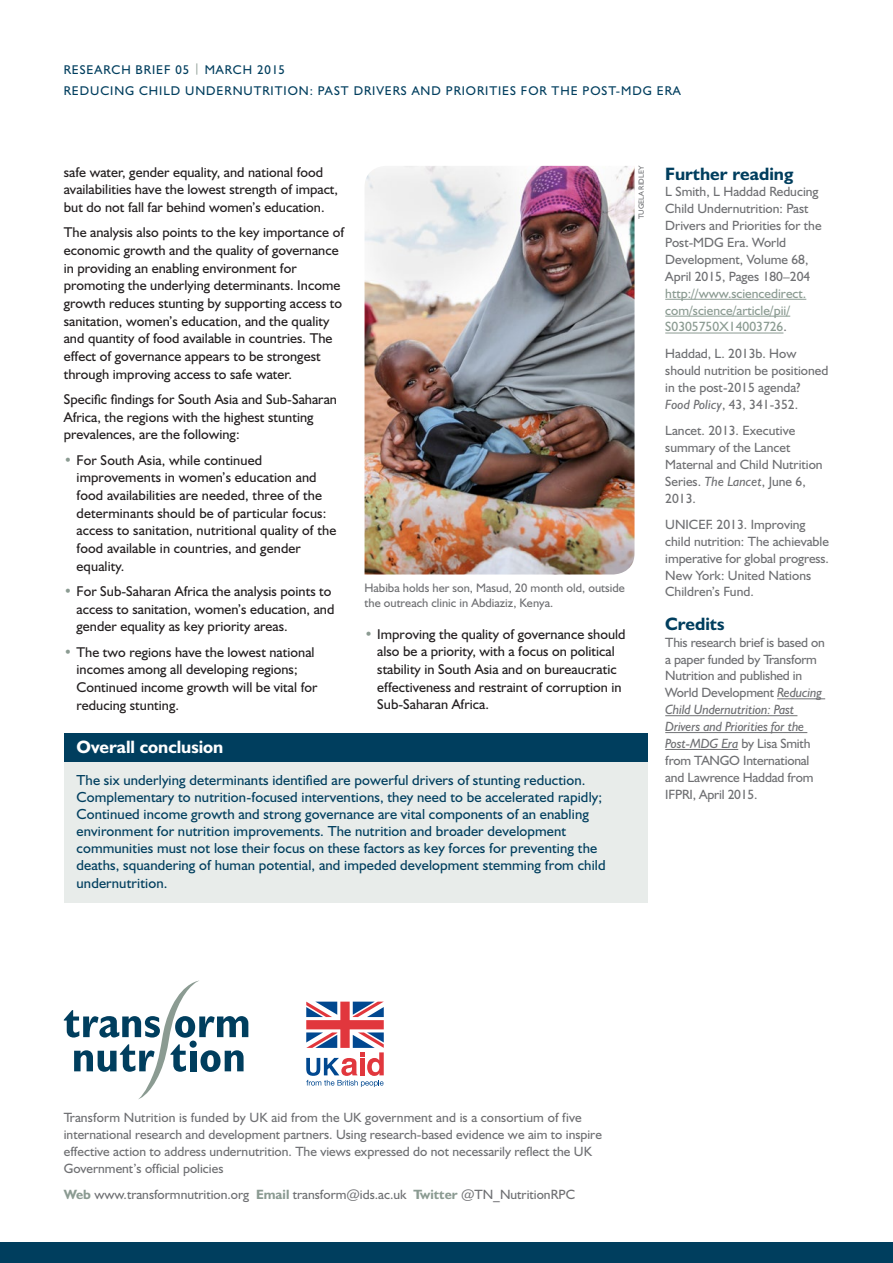
<style>
.page{position:relative;width:893px;height:1263px;background:#fff}
.page>*{position:absolute;margin:0;border:0;box-sizing:border-box;transform-origin:0 0}
.t1{font:700 18px "Humanist 521 BT";color:#003e5e}
.t2{font:700 18px "Humanist 521 BT";color:#fff}
.t3{font:14.7px/17px "Humanist 521 BT";letter-spacing:.01em;color:#003e5e}
.t4{font:14.25px/17.7px "Humanist 521 BT";letter-spacing:.005em;color:#231f20}
.t5{font:13.5px/16.8px "Humanist 521 BT";color:#6f7073}
.t6{font:13.5px/16.8px "Humanist 521 BT";color:#8b9b92}
.t7{font:12.75px/21px "Humanist 521 BT";letter-spacing:.075em;color:#003e5e}
.t8{font:12.3px/15px "Humanist 521 BT";color:#6f7073}
.t9{font:7.5px "Humanist 521 BT";color:#6f7073}
.s1{font-size:11.25px;color:#8b9b92}
.s2{font-weight:800;color:#8b9b92}
.s3{color:#6f7073}
.s4{font-style:italic}
.s5{font-weight:700;color:#8b9b92}
</style>
<div class="page">
<div style="left:0;top:1243px;width:893px;height:20px;background:#003e5e"></div>
<hr style="left:665px;top:299px;width:141px;height:1px;background:#8b9b92">
<hr style="left:665px;top:316px;width:125px;height:1px;background:#8b9b92">
<hr style="left:665px;top:333px;width:118px;height:1px;background:#8b9b92">
<hr style="left:777px;top:698px;width:48px;height:1px;background:#6f7073">
<hr style="left:665px;top:715px;width:132px;height:1px;background:#6f7073">
<hr style="left:665px;top:732px;width:142px;height:1px;background:#6f7073">
<hr style="left:665px;top:749px;width:73px;height:1px;background:#6f7073">
<div style="left:64px;top:761px;width:583px;height:141px;background:#e8ecea"></div>
<div style="left:64px;top:733px;width:583px;height:28px;background:#003e5e"></div>
<svg style="left:64px;top:980px;width:184px;height:119px"></svg>
<svg style="left:306px;top:1002px;width:78px;height:85px"></svg>
<img style="left:365px;top:166px;width:269px;height:408px">
<p class="t7" style="left:64px;top:58px;width:618px">RESEARCH BRIEF 05 <span class="s1">|</span> MARCH 2015<br>REDUCING CHILD UNDERNUTRITION: PAST DRIVERS AND PRIORITIES FOR THE POST-MDG ERA</p>
<p class="t4" style="left:64px;top:163px;width:276px">safe water, gender equality, and national food availabilities have the lowest strength of impact, but do not fall far behind women’s education.</p>
<p class="t4" style="left:64px;top:223px;width:282px">The analysis also points to the key importance of economic growth and the quality of governance in providing an enabling environment for promoting the underlying determinants. Income growth reduces stunting by supporting access to sanitation, women’s education, and the quality and quantity of food available in countries. The effect of governance appears to be strongest through improving access to safe water.</p>
<p class="t4" style="left:64px;top:390px;width:275px">Specific findings for South Asia and Sub-Saharan<br>Africa, the regions with the highest stunting prevalences, are the following:</p>
<p class="t4" style="left:77px;top:451px;width:261px;text-indent:-13px"><span class="s2">•</span> For South Asia, while continued improvements in women’s education and food availabilities are needed, three of the determinants should be of particular focus: access to sanitation, nutritional quality of the food available in countries, and gender equality.</p>
<p class="t4" style="left:77px;top:582px;width:259px;text-indent:-13px"><span class="s2">•</span> For Sub-Saharan Africa the analysis points to access to sanitation, women’s education, and gender equality as key priority areas.</p>
<p class="t4" style="left:77px;top:643px;width:242px;text-indent:-13px"><span class="s2">•</span> The two regions have the lowest national incomes among all developing regions; Continued income growth will be vital for reducing stunting.</p>
<p class="t2" style="left:77px;top:735px;width:148px">Overall conclusion</p>
<p class="t8" style="left:365px;top:580px;width:262px">Habiba holds her son, Masud, 20 month old, outside the outreach clinic in Abdiaziz, Kenya.</p>
<p class="t4" style="left:377px;top:625px;width:250px;text-indent:-13px"><span class="s2">•</span> Improving the quality of governance should also be a priority, with a focus on political stability in South Asia and on bureaucratic effectiveness and restraint of corruption in Sub-Saharan Africa.</p>
<p class="t3" style="left:77px;top:771px;width:531px">The six underlying determinants identified are powerful drivers of stunting reduction.<br>Complementary to nutrition-focused interventions, they need to be accelerated rapidly; Continued income growth and strong governance are vital components of an enabling environment for nutrition improvements. The nutrition and broader development communities must not lose their focus on these factors as key forces for preventing the deaths, squandering of human potential, and impeded development stemming from child undernutrition.</p>
<p class="t9" style="left:636px;top:219px;width:55px;rotate:-90deg">TUGELA RIDLEY</p>
<p class="t1" style="left:665px;top:162px;width:130px">Further reading</p>
<p class="t5" style="left:665px;top:183px;width:158px">L Smith, L Haddad Reducing<br>Child Undernutrition: Past<br>Drivers and Priorities for the<br>Post-MDG Era. World<br>Development, Volume 68,<br>April 2015, Pages 180–204</p>
<p class="t6" style="left:665px;top:284px;width:143px">http://www.sciencedirect. com/science/article/pii/<br>S0305750X14003726<span class="s3">.</span></p>
<p class="t5" style="left:665px;top:345px;width:165px">Haddad, L. 2013b. How should nutrition be positioned in the post-2015 agenda?<br><span class="s4">Food Policy</span>, 43, 341-352.</p>
<p class="t5" style="left:665px;top:422px;width:159px">Lancet. 2013. Executive summary of the Lancet<br>Maternal and Child Nutrition<br>Series. <span class="s4">The Lancet</span>, June 6,<br>2013.</p>
<p class="t5" style="left:665px;top:516px;width:165px">UNICEF. 2013. Improving child nutrition: The achievable imperative for global progress.<br>New York: United Nations<br>Children’s Fund.</p>
<p class="t1" style="left:665px;top:612px;width:61px">Credits</p>
<p class="t5" style="left:665px;top:633px;width:161px">This research brief is based on a paper funded by Transform<br>Nutrition and published in<br>World Development <span class="s4">Reducing<br>Child Undernutrition: Past<br>Drivers and Priorities for the<br>Post-MDG Era</span> by Lisa Smith from TANGO International and Lawrence Haddad from<br>IFPRI, April 2015.</p>
<p class="t5" style="left:64px;top:1109px;width:540px">Transform Nutrition is funded by UK aid from the UK government and is a consortium of five international research and development partners. Using research-based evidence we aim to inspire effective action to address undernutrition. The views expressed do not necessarily reflect the UK Government’s official policies</p>
<p class="t5" style="left:64px;top:1186px;width:513px"><span class="s5">Web</span> www.transformnutrition.org <span class="s5">Email</span> transform@ids.ac.uk <span class="s5">Twitter</span> @TN_NutritionRPC</p>
</div>
